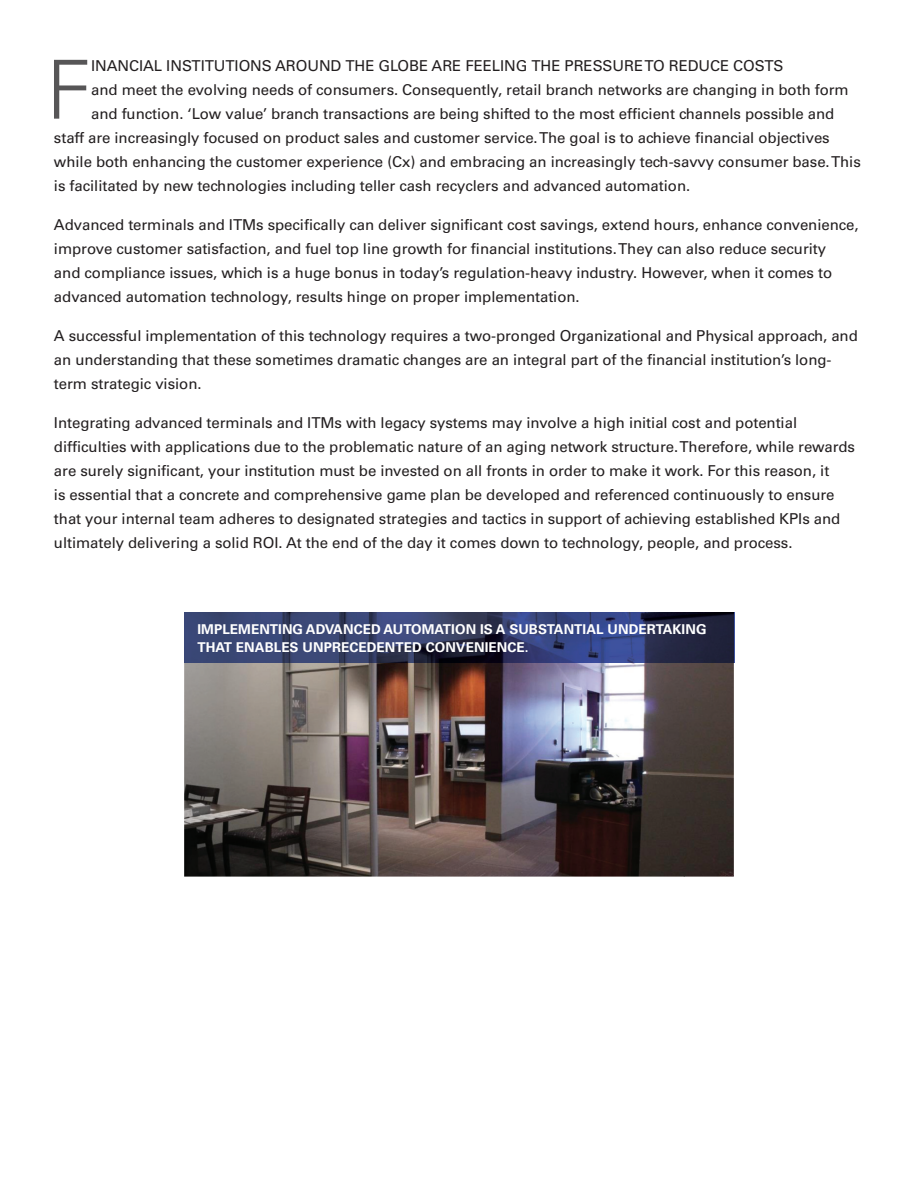
<style>
.page{position:relative;width:918px;height:1188px;background:#fff}
.page>*{position:absolute;margin:0;border:0;box-sizing:border-box;transform-origin:0 0}
.t1{font:300 81.45px "Univers";color:#575657}
.t2{font:15px/24px "Univers";letter-spacing:-.005em;color:#231f20}
.t3{font:700 13.5px/18px "Univers";letter-spacing:.005em;color:#fff}
</style>
<div class="page">
<img style="left:184px;top:662px;width:550px;height:215px">
<hr style="left:734px;top:612px;width:1px;height:50px;background:#3d529f">
<img style="left:184px;top:612px;width:550px;height:50px">
<h1 class="t1" style="left:46px;top:41px;width:47px">F</h1>
<p class="t2" style="left:91px;top:53px;width:694px">INANCIAL INSTITUTIONS AROUND THE GLOBE ARE FEELING THE PRESSURE TO REDUCE COSTS</p>
<p class="t2" style="left:91px;top:77px;width:759px">and meet the evolving needs of consumers. Consequently, retail branch networks are changing in both form</p>
<p class="t2" style="left:91px;top:101px;width:745px">and function. ‘Low value’ branch transactions are being shifted to the most efficient channels possible and</p>
<p class="t2" style="left:54px;top:125px;width:777px">staff are increasingly focused on product sales and customer service. The goal is to achieve financial objectives</p>
<p class="t2" style="left:54px;top:149px;width:808px">while both enhancing the customer experience (Cx) and embracing an increasingly tech-savvy consumer base. This</p>
<p class="t2" style="left:54px;top:173px;width:638px">is facilitated by new technologies including teller cash recyclers and advanced automation.</p>
<p class="t2" style="left:54px;top:212px;width:806px">Advanced terminals and ITMs specifically can deliver significant cost savings, extend hours, enhance convenience, improve customer satisfaction, and fuel top line growth for financial institutions. They can also reduce security<br>and compliance issues, which is a huge bonus in today’s regulation-heavy industry. However, when it comes to advanced automation technology, results hinge on proper implementation.</p>
<p class="t2" style="left:54px;top:323px;width:805px">A successful implementation of this technology requires a two-pronged Organizational and Physical approach, and an understanding that these sometimes dramatic changes are an integral part of the financial institution’s long&shy;term strategic vision.</p>
<p class="t2" style="left:54px;top:410px;width:803px">Integrating advanced terminals and ITMs with legacy systems may involve a high initial cost and potential difficulties with applications due to the problematic nature of an aging network structure. Therefore, while rewards are surely significant, your institution must be invested on all fronts in order to make it work. For this reason, it<br>is essential that a concrete and comprehensive game plan be developed and referenced continuously to ensure that your internal team adheres to designated strategies and tactics in support of achieving established KPIs and ultimately delivering a solid ROI. At the end of the day it comes down to technology, people, and process.</p>
<p class="t3" style="left:197px;top:621px;width:511px">IMPLEMENTING ADVANCED AUTOMATION IS A SUBSTANTIAL UNDERTAKING<br>THAT ENABLES UNPRECEDENTED CONVENIENCE.</p>
</div>
